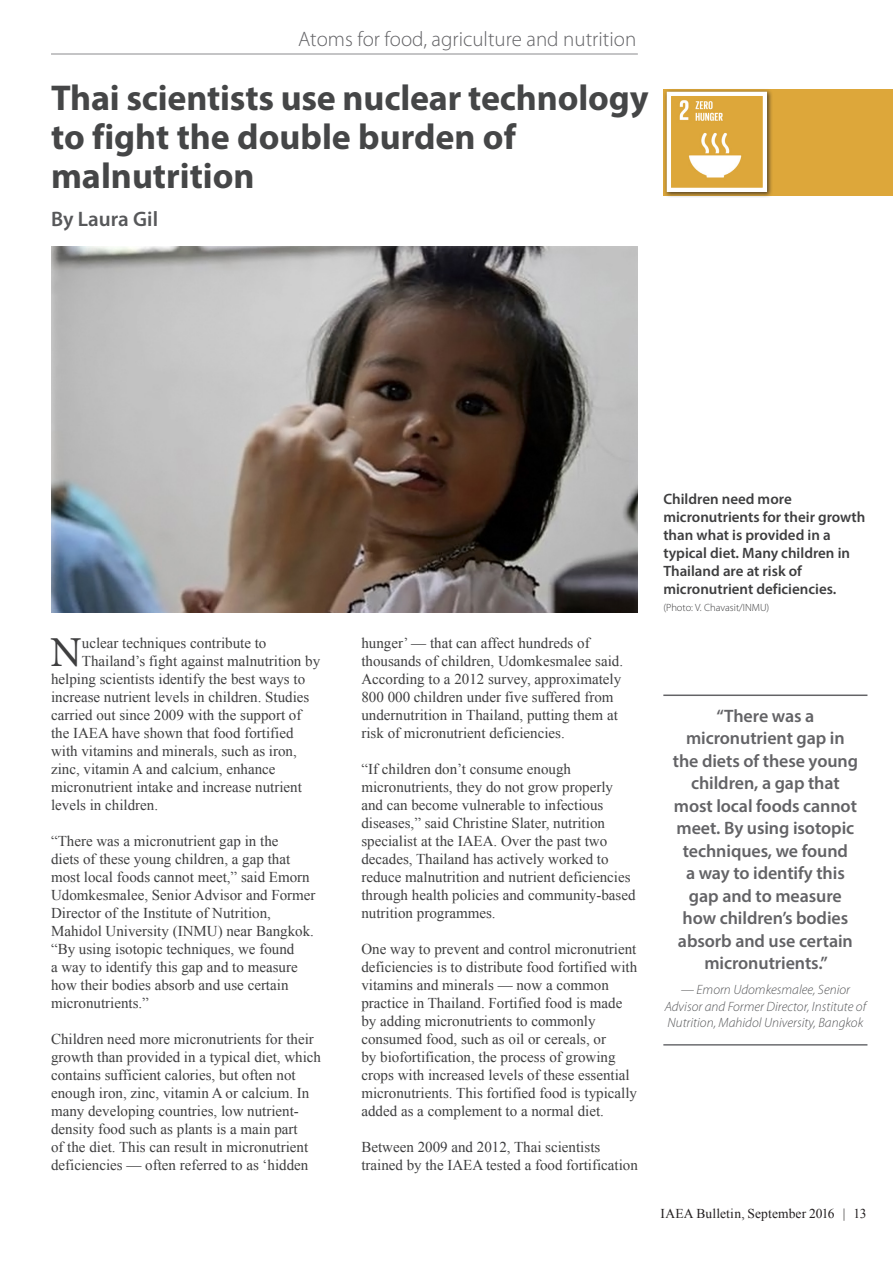
<style>
.page{position:relative;width:893px;height:1263px;background:#fff}
.page>*{position:absolute;margin:0;border:0;box-sizing:border-box;transform-origin:0 0}
.Frist_Para{font:42.75px "Minion Pro";color:#3e3e3f}
.Story_Title{font:700 36px/39px "Myriad Pro";letter-spacing:-.005em;color:#454647}
.Theme_Header_-_story{font:300 21px "Myriad Pro";color:#636366}
.Author-top{font:600 21px "Myriad Pro";color:#57585a}
.Pullout_Quote{font:600 18px/22.5px "Myriad Pro";letter-spacing:-.005em;color:#636366;text-align:center}
.Body_Text{font:15px/18px "Times New Roman";color:#3e3e3f}
.Frist_Para-2{font:15px "Times New Roman";color:#3e3e3f}
.Photo_caption{font:600 15px/18px "Myriad Pro";color:#3e3e3f}
.Pullout_Quote_-_Name{font:italic 300 13.5px/16.5px "Myriad Pro";color:#57585a;text-align:center}
.t1{font:13.5px "Times New Roman";letter-spacing:.01em;color:#231f20}
.Photo_credit{font:300 10.5px "Myriad Pro";color:#3e3e3f}
</style>
<div class="page">
<hr style="left:51px;top:54px;width:587px;height:1px;background:#636366">
<hr style="left:663px;top:694px;width:204px;height:2px;background:#636366">
<hr style="left:663px;top:1044px;width:204px;height:1px;background:#6c6d70">
<div style="left:663px;top:89px;width:230px;height:107px;background:#dda73a"></div>
<div style="left:663px;top:88px;width:110px;height:110px;background:#231f20;opacity:.75"></div>
<img style="left:672px;top:97px;width:90px;height:90px">
<div style="left:667px;top:92px;width:100px;height:100px;border:4px solid #fff"></div>
<img style="left:51px;top:247px;width:587px;height:365px">
<p class="Theme_Header_-_story" style="left:298px;top:26px;width:340px">Atoms for food, agriculture and nutrition</p>
<p class="Story_Title" style="left:51px;top:77px;width:599px">Thai scientists use nuclear technology to fight the double burden of malnutrition</p>
<p class="Author-top" style="left:51px;top:205px;width:109px">By Laura Gil</p>
<p class="Frist_Para" style="left:50px;top:624px;width:33px">N</p>
<p class="Frist_Para-2" style="left:82px;top:633px;width:186px">uclear techniques contribute to</p>
<p class="Frist_Para-2" style="left:82px;top:651px;width:240px">Thailand’s fight against malnutrition by</p>
<p class="Frist_Para-2" style="left:51px;top:669px;width:256px">helping scientists identify the best ways to</p>
<p class="Frist_Para-2" style="left:51px;top:687px;width:260px">increase nutrient levels in children. Studies</p>
<p class="Frist_Para-2" style="left:51px;top:705px;width:252px">carried out since 2009 with the support of</p>
<p class="Frist_Para-2" style="left:51px;top:723px;width:244px">the IAEA have shown that food fortified</p>
<p class="Frist_Para-2" style="left:51px;top:741px;width:247px">with vitamins and minerals, such as iron,</p>
<p class="Frist_Para-2" style="left:51px;top:759px;width:226px">zinc, vitamin A and calcium, enhance</p>
<p class="Frist_Para-2" style="left:51px;top:777px;width:252px">micronutrient intake and increase nutrient</p>
<p class="Frist_Para-2" style="left:51px;top:795px;width:109px">levels in children.</p>
<p class="Body_Text" style="left:51px;top:832px;width:266px">“There was a micronutrient gap in the<br>diets of these young children, a gap that most local foods cannot meet,” said Emorn Udomkesmalee, Senior Advisor and Former Director of the Institute of Nutrition, Mahidol University (INMU) near Bangkok. “By using isotopic techniques, we found<br>a way to identify this gap and to measure how their bodies absorb and use certain micronutrients.”</p>
<p class="Body_Text" style="left:51px;top:1030px;width:271px">Children need more micronutrients for their growth than provided in a typical diet, which contains sufficient calories, but often not enough iron, zinc, vitamin A or calcium. In many developing countries, low nutrient&shy;density food such as plants is a main part<br>of the diet. This can result in micronutrient deficiencies — often referred to as ‘hidden</p>
<p class="Body_Text" style="left:361px;top:634px;width:263px">hunger’ — that can affect hundreds of thousands of children, Udomkesmalee said.<br>According to a 2012 survey, approximately 800 000 children under five suffered from undernutrition in Thailand, putting them at risk of micronutrient deficiencies.</p>
<p class="Body_Text" style="left:361px;top:760px;width:276px">“If children don’t consume enough micronutrients, they do not grow properly and can become vulnerable to infectious diseases,” said Christine Slater, nutrition specialist at the IAEA. Over the past two decades, Thailand has actively worked to reduce malnutrition and nutrient deficiencies through health policies and community-based nutrition programmes.</p>
<p class="Body_Text" style="left:361px;top:940px;width:277px">One way to prevent and control micronutrient deficiencies is to distribute food fortified with vitamins and minerals — now a common practice in Thailand. Fortified food is made by adding micronutrients to commonly consumed food, such as oil or cereals, or<br>by biofortification, the process of growing crops with increased levels of these essential micronutrients. This fortified food is typically added as a complement to a normal diet.</p>
<p class="Body_Text" style="left:361px;top:1138px;width:278px">Between 2009 and 2012, Thai scientists trained by the IAEA tested a food fortification</p>
<p class="Photo_caption" style="left:663px;top:490px;width:203px">Children need more micronutrients for their growth than what is provided in a typical diet. Many children in<br>Thailand are at risk of micronutrient deficiencies.</p>
<p class="Photo_credit" style="left:663px;top:601px;width:108px">(Photo: V. Chavasit/INMU)</p>
<p class="Pullout_Quote" style="left:673px;top:704px;width:187px">“There was a micronutrient gap in the diets of these young children, a gap that most local foods cannot meet. By using isotopic techniques, we found<br>a way to identify this gap and to measure how children’s bodies absorb and use certain micronutrients.”</p>
<p class="Pullout_Quote_-_Name" style="left:665px;top:981px;width:203px">— Emorn Udomkesmalee, Senior<br>Advisor and Former Director, Institute of<br>Nutrition, Mahidol University, Bangkok</p>
<p class="t1" style="left:660px;top:1205px;width:208px">IAEA Bulletin, September 2016 | 13</p>
</div>
